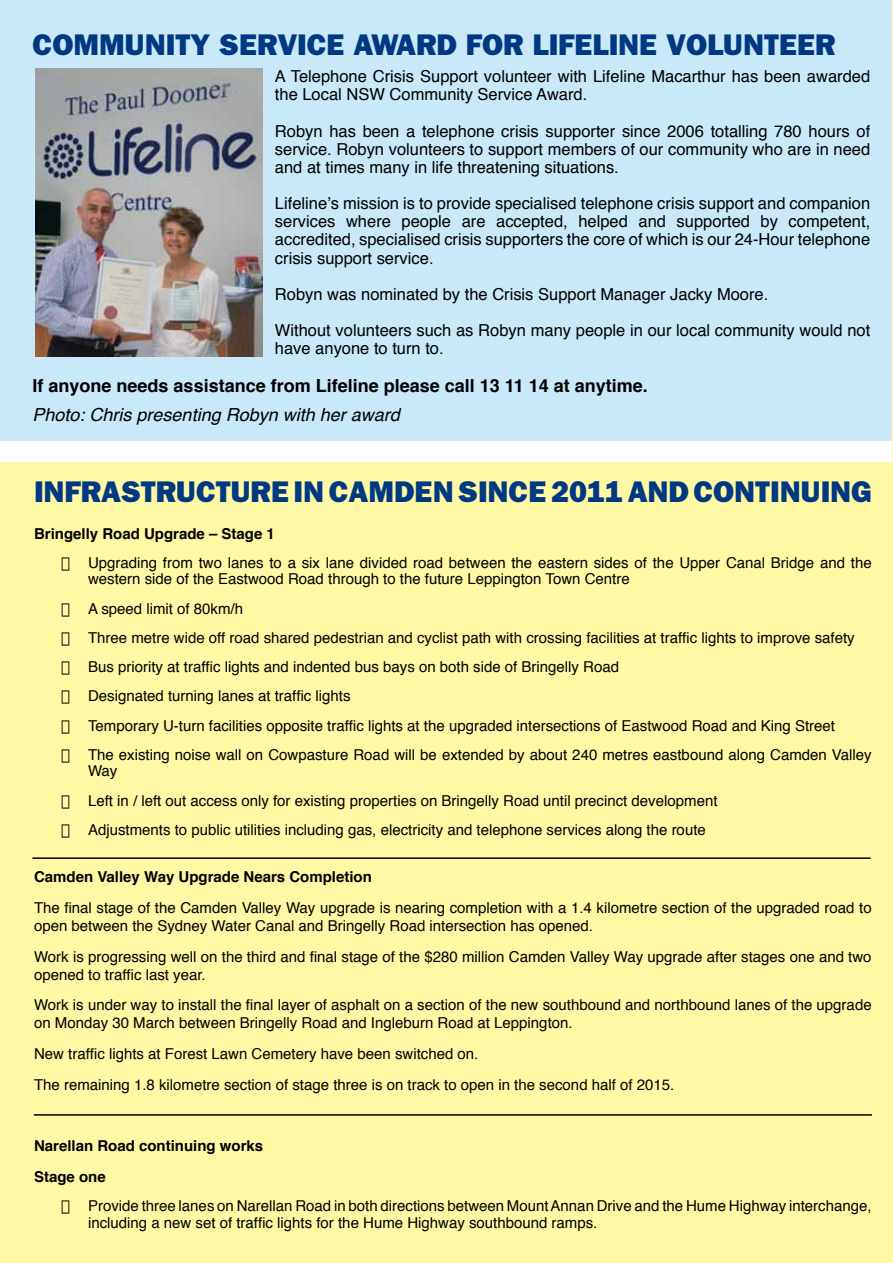
<style>
.page{position:relative;width:893px;height:1263px;background:#fff}
.page>*{position:absolute;margin:0;border:0;box-sizing:border-box;transform-origin:0 0}
.t1{font:800 30px "Franklin Gothic";color:#003882}
.t2{font:700 18px "Helvetica";color:#000}
.t3{font:italic 18px "Helvetica";color:#000}
.t4{font:16.5px/18.1px "Helvetica";color:#000}
.t5{font:15px/16.5px "Helvetica";color:#000}
.t6{font:700 15px/30.8px "Helvetica";color:#000}
</style>
<div class="page">
<div style="left:0;top:462px;width:893px;height:801px;background:#fff9a6"></div>
<hr style="left:892px;top:0;width:1px;height:1263px;background:#fff9a6">
<div style="left:0;top:0;width:891px;height:440px;background:#c9e9f8"></div>
<img style="left:36px;top:68px;width:226px;height:288px">
<hr style="left:34px;top:1114px;width:838px;height:2px;background:#000">
<hr style="left:32px;top:857px;width:839px;height:2px;background:#000">
<h1 class="t1" style="left:33px;top:27px;width:804px">COMMUNITY SERVICE AWARD FOR LIFELINE VOLUNTEER</h1>
<p class="t4" style="left:275px;top:68px;width:597px">A Telephone Crisis Support volunteer with Lifeline Macarthur has been awarded the Local NSW Community Service Award.</p>
<p class="t4" style="left:275px;top:122px;width:597px;text-align:justify">Robyn has been a telephone crisis supporter since 2006 totalling 780 hours of service. Robyn volunteers to support members of our community who are in need and at times many in life threatening situations.</p>
<p class="t4" style="left:275px;top:195px;width:597px;text-align:justify">Lifeline’s mission is to provide specialised telephone crisis support and companion services where people are accepted, helped and supported by competent, accredited, specialised crisis supporters the core of which is our 24-Hour telephone crisis support service.</p>
<p class="t4" style="left:275px;top:285px;width:495px">Robyn was nominated by the Crisis Support Manager Jacky Moore.</p>
<p class="t4" style="left:275px;top:322px;width:597px">Without volunteers such as Robyn many people in our local community would not have anyone to turn to.</p>
<p class="t2" style="left:33px;top:371px;width:617px">If anyone needs assistance from Lifeline please call 13 11 14 at anytime.</p>
<p class="t3" style="left:33px;top:400px;width:369px">Photo: Chris presenting Robyn with her award</p>
<h1 class="t1" style="left:34px;top:474px;width:839px">INFRASTRUCTURE IN CAMDEN SINCE 2011 ANDCONTINUING</h1>
<p class="t6" style="left:34px;top:518px;width:242px">Bringelly Road Upgrade – Stage 1</p>
<p class="t5" style="left:88px;top:555px;width:785px;text-indent:-27px">• Upgrading from two lanes to a six lane divided road between the eastern sides of the Upper Canal Bridge and the western side of the Eastwood Road through to the future Leppington Town Centre</p>
<p class="t5" style="left:61px;top:601px;width:184px">• A speed limit of 80km/h</p>
<p class="t5" style="left:61px;top:630px;width:795px">• Three metre wide off road shared pedestrian and cyclist path with crossing facilities at traffic lights to improve safety</p>
<p class="t5" style="left:61px;top:659px;width:560px">• Bus priority at traffic lights and indented bus bays on both side of Bringelly Road</p>
<p class="t5" style="left:61px;top:688px;width:291px">• Designated turning lanes at traffic lights</p>
<p class="t5" style="left:61px;top:718px;width:775px">• Temporary U-turn facilities opposite traffic lights at the upgraded intersections of Eastwood Road and King Street</p>
<p class="t5" style="left:88px;top:747px;width:785px;text-indent:-27px">• The existing noise wall on Cowpasture Road will be extended by about 240 metres eastbound along Camden Valley<br>Way</p>
<p class="t5" style="left:61px;top:793px;width:658px">• Left in / left out access only for existing properties on Bringelly Road until precinct development</p>
<p class="t5" style="left:61px;top:822px;width:646px">• Adjustments to public utilities including gas, electricity and telephone services along the route</p>
<p class="t6" style="left:34px;top:862px;width:339px">Camden Valley Way Upgrade Nears Completion</p>
<p class="t5" style="left:34px;top:899px;width:839px;line-height:18px">The final stage of the Camden Valley Way upgrade is nearing completion with a 1.4 kilometre section of the upgraded road to open between the Sydney Water Canal and Bringelly Road intersection has opened.</p>
<p class="t5" style="left:34px;top:948px;width:839px;line-height:18px">Work is progressing well on the third and final stage of the $280 million Camden Valley Way upgrade after stages one and two opened to traffic last year.</p>
<p class="t5" style="left:34px;top:996px;width:839px;line-height:18px">Work is under way to install the final layer of asphalt on a section of the new southbound and northbound lanes of the upgrade on Monday 30 March between Bringelly Road and Ingleburn Road at Leppington.</p>
<p class="t5" style="left:34px;top:1039px;width:642px;line-height:30.8px">New traffic lights at Forest Lawn Cemetery have been switched on.<br>The remaining 1.8 kilometre section of stage three is on track to open in the second half of 2015.</p>
<p class="t6" style="left:34px;top:1131px;width:231px">Narellan Road continuing works<br>Stage one</p>
<p class="t5" style="left:88px;top:1198px;width:785px;text-indent:-27px">• Provide three lanes on Narellan Road in both directions between Mount Annan Drive and the Hume Highway interchange, including a new set of traffic lights for the Hume Highway southbound ramps.</p>
</div>
